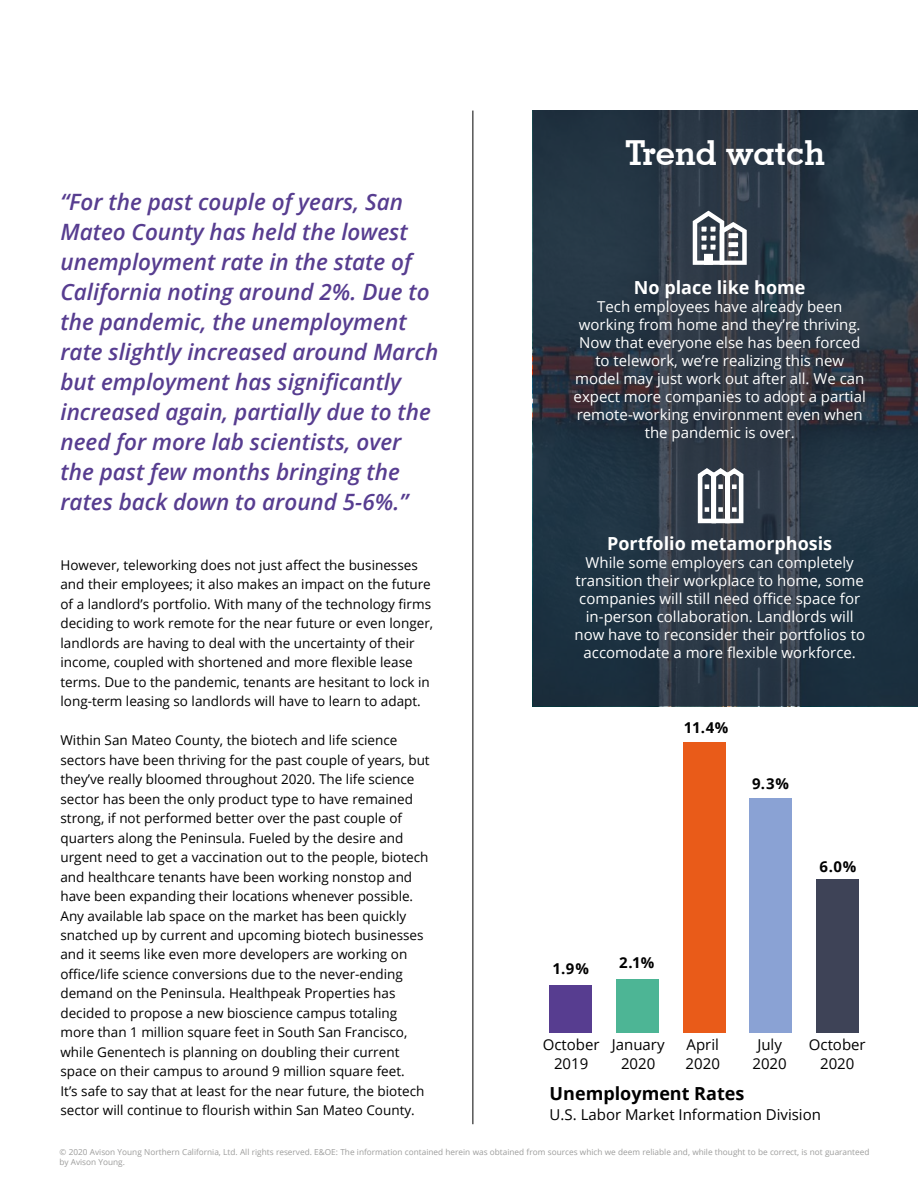
<style>
.page{position:relative;width:918px;height:1188px;background:#fff}
.page>*{position:absolute;margin:0;border:0;box-sizing:border-box;transform-origin:0 0}
.t1{font:700 34.5px "Geometric Slab 703 BT";color:#fff}
.t2{font:italic 600 22.5px/30px "Open Sans";color:#573d90}
.t3{font:700 18px "Open Sans";color:#fff}
.t4{font:700 18px "Open Sans";color:#000}
.t5{font:15px/18px "Open Sans";color:#fff;text-align:center}
.t6{font:15px/19.5px "Open Sans";color:#000;text-align:center}
.t7{font:700 15px "Open Sans";color:#000}
.t8{font:13.5px/19.5px "Open Sans";color:#000}
.t9{font:8.25px/9.9px "Open Sans";color:#9d9d9c}
</style>
<div class="page">
<svg style="left:534px;top:111px;width:384px;height:595px;background:#283644"></svg>
<div style="left:616px;top:979px;width:42px;height:54px;background:#4db595"></div>
<div style="left:683px;top:742px;width:42px;height:291px;background:#e95b19"></div>
<div style="left:750px;top:799px;width:42px;height:234px;background:#8aa2d4"></div>
<div style="left:816px;top:880px;width:42px;height:153px;background:#3e4357"></div>
<div style="left:550px;top:985px;width:42px;height:48px;background:#573d90"></div>
<hr style="left:472px;top:111px;width:1px;height:1013px;background:#000">
<svg style="left:693px;top:211px;width:54px;height:54px"></svg>
<svg style="left:696px;top:465px;width:50px;height:60px"></svg>
<p class="t2" style="left:60px;top:187px;width:379px">“For the past couple of years, San Mateo County has held the lowest unemployment rate in the state of California noting around 2%. Due to the pandemic, the unemployment rate slightly increased around March but employment has significantly increased again, partially due to the need for more lab scientists, over the past few months bringing the rates back down to around 5-6%.”</p>
<h1 class="t1" style="left:625px;top:132px;width:201px">Trend watch</h1>
<h3 class="t3" style="left:634px;top:275px;width:173px">No place like home</h3>
<p class="t5" style="left:574px;top:297px;width:294px">Tech employees have already been working from home and they’re thriving.<br>Now that everyone else has been forced to telework, we’re realizing this new model may just work out after all. We can expect more companies to adopt a partial remote-working environment even when the pandemic is over.</p>
<h3 class="t3" style="left:607px;top:531px;width:227px">Portfolio metamorphosis</h3>
<p class="t5" style="left:574px;top:553px;width:292px">While some employers can completely transition their workplace to home, some companies will still need office space for in-person collaboration. Landlords will now have to reconsider their portfolios to accomodate a more flexible workforce.</p>
<p class="t8" style="left:60px;top:555px;width:374px">However, teleworking does not just affect the businesses and their employees; it also makes an impact on the future of a landlord’s portfolio. With many of the technology firms deciding to work remote for the near future or even longer, landlords are having to deal with the uncertainty of their income, coupled with shortened and more flexible lease terms. Due to the pandemic, tenants are hesitant to lock in long-term leasing so landlords will have to learn to adapt.</p>
<p class="t8" style="left:60px;top:730px;width:371px">Within San Mateo County, the biotech and life science sectors have been thriving for the past couple of years, but they’ve really bloomed throughout 2020. The life science sector has been the only product type to have remained strong, if not performed better over the past couple of quarters along the Peninsula. Fueled by the desire and urgent need to get a vaccination out to the people, biotech and healthcare tenants have been working nonstop and have been expanding their locations whenever possible.<br>Any available lab space on the market has been quickly snatched up by current and upcoming biotech businesses and it seems like even more developers are working on office/life science conversions due to the never-ending demand on the Peninsula. Healthpeak Properties has decided to propose a new bioscience campus totaling more than 1 million square feet in South San Francisco, while Genentech is planning on doubling their current space on their campus to around 9 million square feet.<br>It’s safe to say that at least for the near future, the biotech sector will continue to flourish within San Mateo County.</p>
<p class="t7" style="left:684px;top:717px;width:46px">11.4%</p>
<p class="t7" style="left:752px;top:773px;width:38px">9.3%</p>
<p class="t7" style="left:820px;top:856px;width:38px">6.0%</p>
<p class="t7" style="left:619px;top:952px;width:37px">2.1%</p>
<p class="t7" style="left:552px;top:958px;width:38px">1.9%</p>
<p class="t6" style="left:543px;top:1034px;width:58px">October<br>2019</p>
<p class="t6" style="left:686px;top:1034px;width:36px;text-align:left">April<br>2020</p>
<p class="t6" style="left:752px;top:1034px;width:36px">July<br>2020</p>
<p class="t6" style="left:809px;top:1034px;width:58px">October<br>2020</p>
<p class="t6" style="left:612px;top:1034px;width:54px">January<br>2020</p>
<h3 class="t4" style="left:550px;top:1081px;width:196px">Unemployment Rates</h3>
<p class="t6" style="left:550px;top:1104px;width:273px">U.S. Labor Market Information Division</p>
<p class="t9" style="left:60px;top:1147px;width:812px">© 2020 Avison Young Northern California, Ltd. All rights reserved. E&amp;OE: The information contained herein was obtained from sources which we deem reliable and, while thought to be correct, is not guaranteed by Avison Young.</p>
</div>
